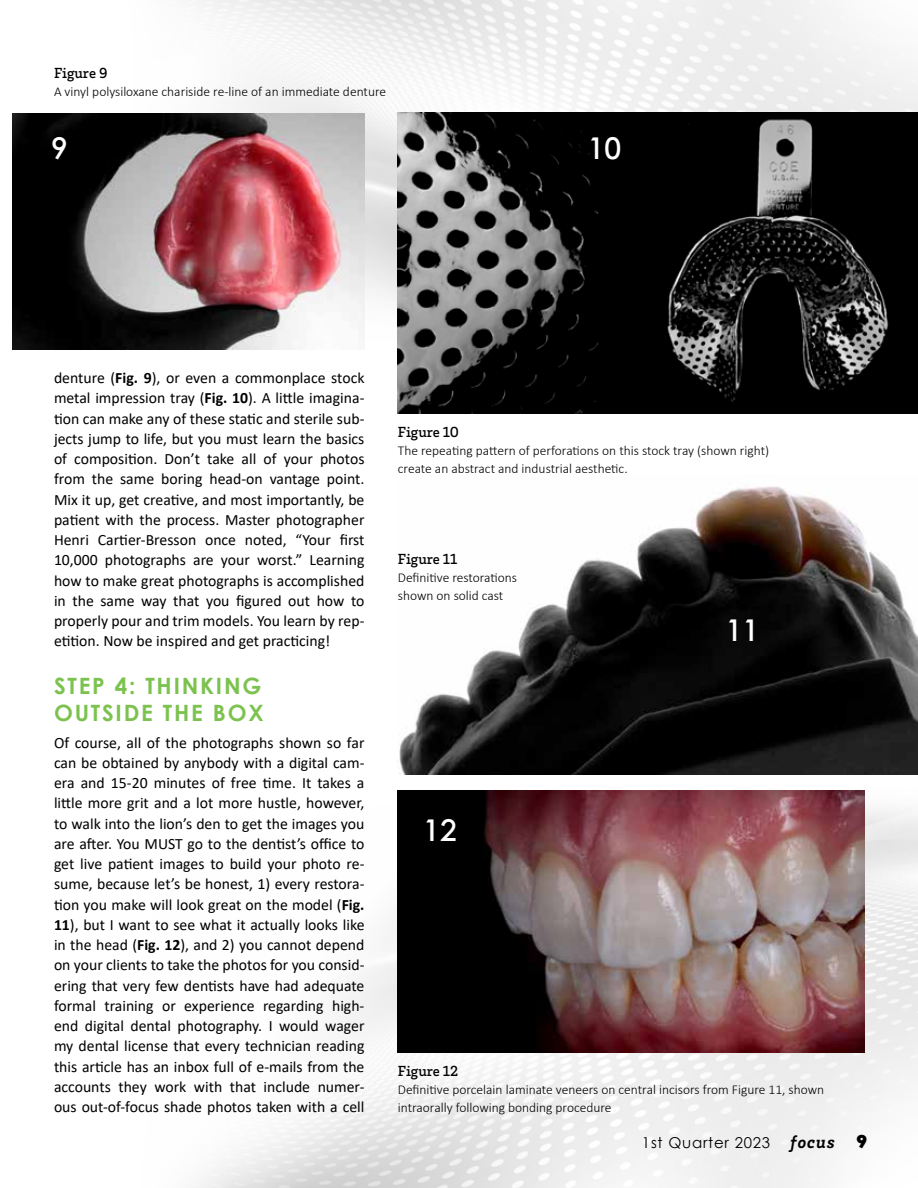
<style>
.page{position:relative;width:918px;height:1188px;background:#fff}
.page>*{position:absolute;margin:0;border:0;box-sizing:border-box;transform-origin:0 0}
.t1{font:600 30px "Century Gothic";color:#fff}
.t2{font:700 22.5px/27px "Century Gothic";letter-spacing:.08em;color:#7cc24f}
.t3{font:15.75px/20.2px "Calibri";color:#000;text-align:justify}
.t4{font:500 15px "Brix Slab";color:#000}
.t5{font:15px "Century Gothic";letter-spacing:.05em;color:#000}
.t6{font:300 13.5px/18px "Calibri";color:#000}
.s1{font-weight:700}
.s2{font-family:"Brix Slab";font-weight:700;font-style:italic;font-size:18px}
.s3{font-weight:900;font-size:18px}
</style>
<div class="page">
<img style="left:196px;top:774px;width:722px;height:414px">
<img style="left:197px;top:0;width:721px;height:371px">
<img style="left:398px;top:113px;width:520px;height:300px">
<img style="left:399px;top:486px;width:519px;height:288px">
<img style="left:398px;top:790px;width:466px;height:263px">
<img style="left:12px;top:113px;width:352px;height:237px">
<p class="t4" style="left:54px;top:64px;width:55px">Figure 9</p>
<p class="t6" style="left:54px;top:83px;width:334px">A vinyl polysiloxane chariside re-line of an immediate denture</p>
<h1 class="t1" style="left:51px;top:129px;width:18px">9</h1>
<h1 class="t1" style="left:588px;top:129px;width:35px">10</h1>
<p class="t3" style="left:54px;top:367px;width:312px">denture (<span class="s1">Fig. 9</span>), or even a commonplace stock metal impression tray (<span class="s1">Fig. 10</span>). A little imagina&shy;tion can make any of these static and sterile sub&shy;jects jump to life, but you must learn the basics of composition. Don’t take all of your photos from the same boring head-on vantage point.<br>Mix it up, get creative, and most importantly, be patient with the process. Master photographer Henri Cartier-Bresson once noted, “Your first 10,000 photographs are your worst.” Learning how to make great photographs is accomplished in the same way that you figured out how to properly pour and trim models. You learn by rep&shy;etition. Now be inspired and get practicing!</p>
<h2 class="t2" style="left:54px;top:671px;width:211px">STEP 4: THINKING<br>OUTSIDE THE BOX</h2>
<p class="t3" style="left:54px;top:732px;width:312px">Of course, all of the photographs shown so far can be obtained by anybody with a digital cam&shy;era and 15-20 minutes of free time. It takes a little more grit and a lot more hustle, however, to walk into the lion’s den to get the images you are after. You MUST go to the dentist’s office to get live patient images to build your photo re&shy;sume, because let’s be honest, 1) every restora&shy;tion you make will look great on the model (<span class="s1">Fig.<br>11</span>), but I want to see what it actually looks like in the head (<span class="s1">Fig. 12</span>), and 2) you cannot depend on your clients to take the photos for you consid&shy;ering that very few dentists have had adequate formal training or experience regarding high&shy;end digital dental photography. I would wager my dental license that every technician reading this article has an inbox full of e-mails from the accounts they work with that include numer&shy;ous out-of-focus shade photos taken with a cell</p>
<p class="t4" style="left:398px;top:422px;width:63px">Figure 10</p>
<p class="t6" style="left:398px;top:441px;width:373px">The repeating pattern of perforations on this stock tray (shown right) create an abstract and industrial aesthetic.</p>
<p class="t4" style="left:398px;top:549px;width:61px">Figure 11</p>
<p class="t6" style="left:398px;top:568px;width:121px">Definitive restorations shown on solid cast</p>
<h1 class="t1" style="left:423px;top:811px;width:35px">12</h1>
<h1 class="t1" style="left:726px;top:610px;width:35px">11</h1>
<p class="t4" style="left:398px;top:1061px;width:62px">Figure 12</p>
<p class="t6" style="left:398px;top:1080px;width:428px">Definitive porcelain laminate veneers on central incisors from Figure 11, shown intraorally following bonding procedure</p>
<p class="t5" style="left:642px;top:1132px;width:227px">1st Quarter 2023 <span class="s2">focus</span> <span class="s3">9</span></p>
</div>
